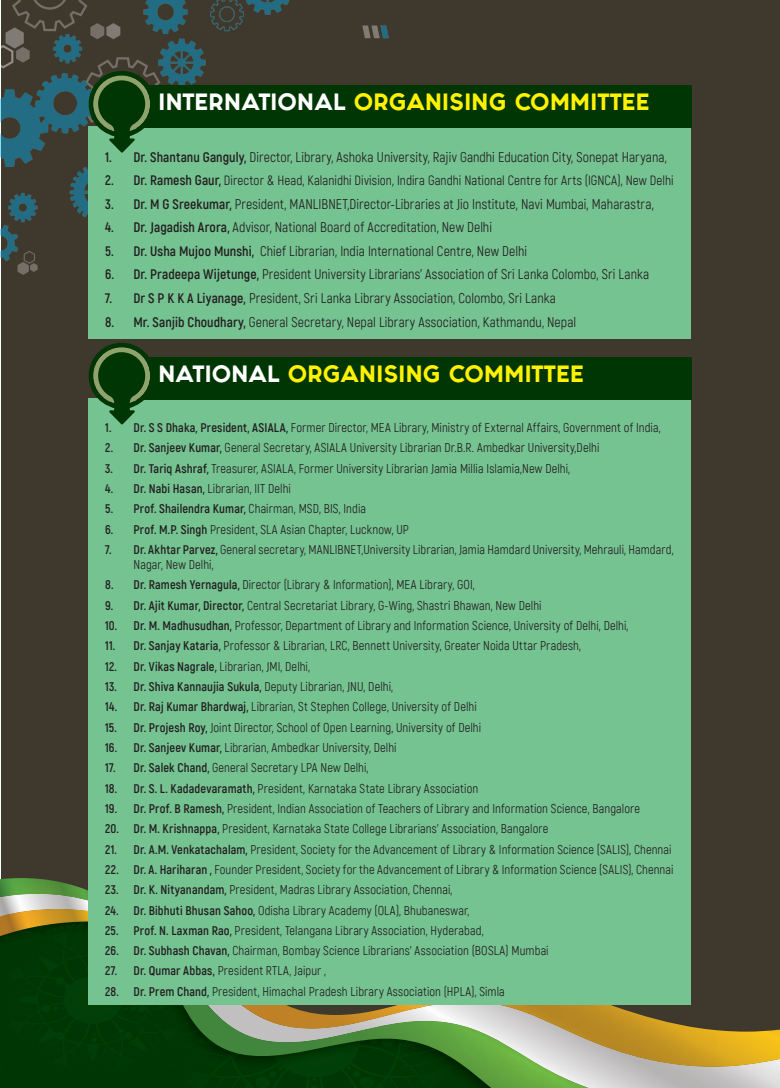
<style>
.page{position:relative;width:780px;height:1088px;background:#fff}
.page>*{position:absolute;margin:0;border:0;box-sizing:border-box;transform-origin:0 0}
.t1{font:800 20px "Fashion Fetish";letter-spacing:-.005em;color:#fff200}
.t2{font:13.75px "Akrobat";letter-spacing:.005em;color:#231f20}
.t3{font:13.12px "Akrobat";letter-spacing:.005em;color:#231f20}
.t4{font:12.5px/15px "Akrobat";letter-spacing:.01em;color:#231f20}
.t5{font:700 12.5px "Akrobat";letter-spacing:.01em;color:#231f20}
.s1{color:#fff}
.s2{font-weight:700}
.s3{font-weight:700;font-size:13.75px}
.s4{font-weight:400}
</style>
<div class="page">
<div style="left:1px;top:0;width:779px;height:1088px;background:#3f392d"></div>
<img style="left:0;top:0;width:388px;height:274px">
<div style="left:0;top:957px;width:89px;height:17px;background:#003504"></div>
<svg style="left:0;top:968px;width:3px;height:4px"></svg>
<img style="left:0;top:974px;width:125px;height:65px">
<img style="left:0;top:1039px;width:125px;height:4px">
<div style="left:0;top:1043px;width:128px;height:45px;background:#003504"></div>
<img style="left:0;top:878px;width:89px;height:12px">
<img style="left:588px;top:1067px;width:192px;height:21px">
<img style="left:128px;top:1067px;width:460px;height:21px">
<svg style="left:0;top:890px;width:89px;height:67px;background:#66773f"></svg>
<img style="left:126px;top:1005px;width:654px;height:62px">
<div style="left:89px;top:126px;width:602px;height:213px;background:#76c392"></div>
<div style="left:89px;top:398px;width:602px;height:607px;background:#76c392"></div>
<div style="left:121px;top:85px;width:570px;height:42px;background:#003504"></div>
<div style="left:121px;top:357px;width:570px;height:42px;background:#003504"></div>
<svg style="left:89px;top:71px;width:66px;height:82px"></svg>
<svg style="left:89px;top:343px;width:66px;height:81px"></svg>
<p class="t1" style="left:158px;top:86px;width:493px"><span class="s1">INTERNATIONAL</span> ORGANISING COMMITTEE</p>
<p class="t2" style="left:105px;top:148px;width:563px"><span class="s2">1. Dr. Shantanu Ganguly,</span> Director, Library, Ashoka University, Rajiv Gandhi Education City, Sonepat Haryana,</p>
<p class="t3" style="left:105px;top:173px;width:570px"><span class="s3">2. Dr. Ramesh Gaur,</span> Director &amp; Head, Kalanidhi Division, Indira Gandhi National Centre for Arts (IGNCA), New Delhi</p>
<p class="t2" style="left:105px;top:196px;width:550px"><span class="s2">3. Dr. M G Sreekumar,</span> President, MANLIBNET,Director-Libraries at Jio Institute, Navi Mumbai, Maharastra,</p>
<p class="t2" style="left:105px;top:219px;width:388px"><span class="s2">4. Dr. Jagadish Arora,</span> Advisor, National Board of Accreditation, New Delhi</p>
<p class="t2" style="left:105px;top:243px;width:423px"><span class="s2">5. Dr. Usha Mujoo Munshi,</span> Chief Librarian, India International Centre, New Delhi</p>
<p class="t2" style="left:105px;top:266px;width:545px"><span class="s2">6. Dr. Pradeepa Wijetunge,</span> President University Librarians’ Association of Sri Lanka Colombo, Sri Lanka</p>
<p class="t2" style="left:105px;top:290px;width:452px"><span class="s2">7. Dr S P K K A Liyanage,</span> President, Sri Lanka Library Association, Colombo, Sri Lanka</p>
<p class="t2" style="left:105px;top:314px;width:472px"><span class="s2">8. Mr. Sanjib Choudhary,</span> General Secretary, Nepal Library Association, Kathmandu, Nepal</p>
<p class="t1" style="left:158px;top:357px;width:427px"><span class="s1">NATIONAL</span> ORGANISING COMMITTEE</p>
<p class="t4" style="left:105px;top:420px;width:557px"><span class="s2">1. Dr. S S Dhaka, President, ASIALA,</span> Former Director, MEA Library, Ministry of External Affairs, Government of India,</p>
<p class="t4" style="left:105px;top:441px;width:495px"><span class="s2">2. Dr. Sanjeev Kumar,</span> General Secretary, ASIALA University Librarian Dr.B.R. Ambedkar University,Delhi</p>
<p class="t4" style="left:105px;top:461px;width:466px"><span class="s2">3. Dr. Tariq Ashraf,</span> Treasurer, ASIALA, Former University Librarian Jamia Millia Islamia,New Delhi,</p>
<p class="t4" style="left:105px;top:481px;width:187px"><span class="s2">4. Dr. Nabi Hasan,</span> Librarian, IIT Delhi</p>
<p class="t5" style="left:105px;top:501px;width:262px">5. Prof. Shailendra Kumar, <span class="s4">Chairman, MSD, BIS, India</span></p>
<p class="t4" style="left:105px;top:522px;width:305px"><span class="s2">6. Prof. M.P. Singh</span> President, SLA Asian Chapter, Lucknow, UP</p>
<p class="t4" style="left:133px;top:542px;width:541px;text-indent:-28px"><span class="s2">7. Dr. Akhtar Parvez,</span> General secretary, MANLIBNET,University Librarian, Jamia Hamdard University, Mehrauli, Hamdard,<br>Nagar, New Delhi,</p>
<p class="t4" style="left:105px;top:577px;width:371px"><span class="s2">8. Dr. Ramesh Yernagula,</span> Director (Library &amp; Information), MEA Library, GOI,</p>
<p class="t4" style="left:105px;top:598px;width:438px"><span class="s2">9. Dr. Ajit Kumar, Director,</span> Central Secretariat Library, G-Wing, Shastri Bhawan, New Delhi</p>
<p class="t4" style="left:105px;top:618px;width:524px"><span class="s2">10. Dr. M. Madhusudhan,</span> Professor, Department of Library and Information Science, University of Delhi, Delhi,</p>
<p class="t4" style="left:105px;top:638px;width:477px"><span class="s2">11. Dr. Sanjay Kataria,</span> Professor &amp; Librarian, LRC, Bennett University, Greater Noida Uttar Pradesh,</p>
<p class="t4" style="left:105px;top:659px;width:206px"><span class="s2">12. Dr. Vikas Nagrale,</span> Librarian, JMI, Delhi,</p>
<p class="t5" style="left:105px;top:679px;width:289px">13. Dr. Shiva Kannaujia Sukula, <span class="s4">Deputy Librarian, JNU, Delhi,</span></p>
<p class="t4" style="left:105px;top:699px;width:373px"><span class="s2">14. Dr. Raj Kumar Bhardwaj,</span> Librarian, St Stephen College, University of Delhi</p>
<p class="t4" style="left:105px;top:720px;width:377px"><span class="s2">15. Dr. Projesh Roy,</span> Joint Director, School of Open Learning, University of Delhi</p>
<p class="t4" style="left:105px;top:740px;width:293px"><span class="s2">16. Dr. Sanjeev Kumar,</span> Librarian, Ambedkar University, Delhi</p>
<p class="t4" style="left:105px;top:760px;width:265px"><span class="s2">17. Dr. Salek Chand,</span> General Secretary LPA New Delhi,</p>
<p class="t4" style="left:105px;top:781px;width:374px"><span class="s2">18. Dr. S. L. Kadadevaramath,</span> President, Karnataka State Library Association</p>
<p class="t4" style="left:105px;top:801px;width:536px"><span class="s2">19. Dr. Prof. B Ramesh,</span> President, Indian Association of Teachers of Library and Information Science, Bangalore</p>
<p class="t4" style="left:105px;top:821px;width:445px"><span class="s2">20. Dr. M. Krishnappa,</span> President, Karnataka State College Librarians’ Association, Bangalore</p>
<p class="t4" style="left:105px;top:842px;width:568px"><span class="s2">21. Dr. A.M. Venkatachalam,</span> President, Society for the Advancement of Library &amp; Information Science (SALIS), Chennai</p>
<p class="t4" style="left:105px;top:862px;width:570px"><span class="s2">22. Dr. A. Hariharan ,</span> Founder President, Society for the Advancement of Library &amp; Information Science (SALIS), Chennai</p>
<p class="t4" style="left:105px;top:882px;width:349px"><span class="s2">23. Dr. K. Nityanandam,</span> President, Madras Library Association, Chennai,</p>
<p class="t4" style="left:105px;top:902px;width:366px"><span class="s2">24. Dr. Bibhuti Bhusan Sahoo,</span> Odisha Library Academy (OLA), Bhubaneswar,</p>
<p class="t4" style="left:105px;top:923px;width:380px"><span class="s2">25. Prof. N. Laxman Rao,</span> President, Telangana Library Association, Hyderabad,</p>
<p class="t4" style="left:105px;top:943px;width:445px"><span class="s2">26. Dr. Subhash Chavan,</span> Chairman, Bombay Science Librarians’ Association (BOSLA) Mumbai</p>
<p class="t4" style="left:105px;top:963px;width:222px"><span class="s2">27. Dr. Qumar Abbas,</span> President RTLA, Jaipur ,</p>
<p class="t4" style="left:105px;top:984px;width:401px"><span class="s2">28. Dr. Prem Chand,</span> President, Himachal Pradesh Library Association (HPLA), Simla</p>
</div>
